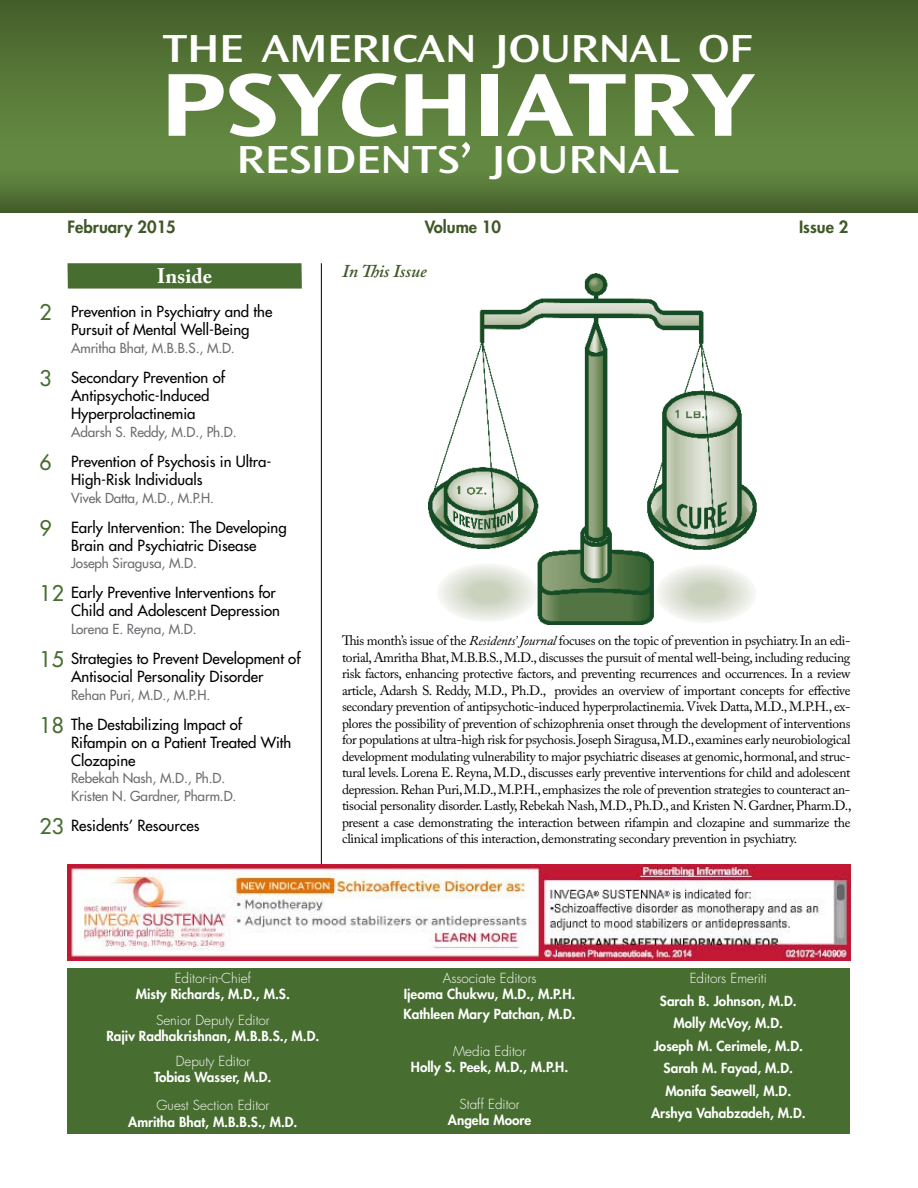
<style>
.page{position:relative;width:918px;height:1188px;background:#fff}
.page>*{position:absolute;margin:0;border:0;box-sizing:border-box;transform-origin:0 0}
.t1{font:700 expanded 93.3px "Ocean Sans Std";letter-spacing:.01em;color:#fff}
.t2{font:600 expanded 40.8px "Ocean Sans Std";color:#fff}
.t3{font:700 21px "Adobe Caslon Pro";color:#fff}
.t4{font:italic 600 18px "Adobe Caslon Pro";color:#405827}
.t5{font:800 16.5px "Futura Std";color:#405827}
.t6{font:500 15px/18px "Futura Std";color:#000;text-align:center}
.t7{font:13.5px/16.5px "Adobe Caslon Pro";letter-spacing:-.025em;color:#000;text-align:justify}
.t8{font:800 13.5px/22.5px "Futura Std";color:#fff}
.t9{font:500 13.5px/17.7px "Futura Std";letter-spacing:-.01em;color:#6d6e71}
.t10{font:300 13.5px "Futura Std";color:#fff}
.s1{font-weight:400;font-stretch:semi-expanded;font-size:58.35px}
.s2{font-size:21px;color:#476e30}
.s3{font-style:italic}
</style>
<div class="page">
<svg style="left:0;top:0;width:918px;height:213px;background:#557637"></svg>
<div style="left:68px;top:263px;width:234px;height:26px;background:#476e30"></div>
<hr style="left:321px;top:263px;width:1px;height:660px;background:#000">
<div style="left:68px;top:968px;width:782px;height:166px;background:#476e30"></div>
<img style="left:68px;top:864px;width:782px;height:97px">
<img style="left:429px;top:274px;width:328px;height:350px">
<h2 class="t2" style="left:163px;top:25px;width:591px">THE AMERICAN JOURNAL OF</h2>
<h1 class="t1" style="left:161px;top:51px;width:595px">PSYCHIATRY</h1>
<h2 class="t2" style="left:237px;top:136px;width:443px">RESIDENTS<span class="s1">’</span> JOURNAL</h2>
<p class="t5" style="left:68px;top:217px;width:110px">February 2015</p>
<p class="t5" style="left:425px;top:217px;width:78px">Volume 10</p>
<p class="t5" style="left:799px;top:217px;width:51px">Issue 2</p>
<h3 class="t3" style="left:157px;top:264px;width:57px">Inside</h3>
<h3 class="t4" style="left:342px;top:260px;width:86px">In This Issue</h3>
<p class="t6" style="left:40px;top:303px;width:234px"><span class="s2">2</span> Prevention in Psychiatry and the<br>Pursuit of Mental Well-Being</p>
<p class="t9" style="left:71px;top:339px;width:165px">Amritha Bhat, M.B.B.S., M.D.</p>
<p class="t6" style="left:71px;top:369px;width:155px;text-align:left;text-indent:-32px"><span class="s2">3</span> Secondary Prevention of<br>Antipsychotic-Induced<br>Hyperprolactinemia</p>
<p class="t9" style="left:71px;top:423px;width:167px">Adarsh S. Reddy, M.D., Ph.D.</p>
<p class="t6" style="left:71px;top:452px;width:202px;text-align:left;text-indent:-32px"><span class="s2">6</span> Prevention of Psychosis in Ultra-<br>High-Risk Individuals</p>
<p class="t9" style="left:71px;top:489px;width:145px">Vivek Datta, M.D., M.P.H.</p>
<p class="t6" style="left:40px;top:518px;width:249px"><span class="s2">9</span> Early Intervention: The Developing<br>Brain and Psychiatric Disease</p>
<p class="t9" style="left:71px;top:554px;width:127px">Joseph Siragusa, M.D.</p>
<p class="t6" style="left:40px;top:584px;width:242px;text-align:right"><span class="s2">12</span> Early Preventive Interventions for<br>Child and Adolescent Depression</p>
<p class="t9" style="left:71px;top:620px;width:127px">Lorena E. Reyna, M.D.</p>
<p class="t6" style="left:40px;top:649px;width:262px"><span class="s2">15</span> Strategies to Prevent Development of<br>Antisocial Personality Disorder</p>
<p class="t9" style="left:71px;top:686px;width:141px">Rehan Puri, M.D., M.P.H.</p>
<p class="t6" style="left:71px;top:715px;width:222px;text-align:left;text-indent:-32px"><span class="s2">18</span> The Destabilizing Impact of<br>Rifampin on a Patient Treated With<br>Clozapine</p>
<p class="t9" style="left:71px;top:770px;width:167px">Rebekah Nash, M.D., Ph.D.<br>Kristen N. Gardner, Pharm.D.</p>
<p class="t6" style="left:40px;top:817px;width:161px"><span class="s2">23</span> Residents’ Resources</p>
<p class="t7" style="left:342px;top:632px;width:511px">This month’s issue of the <span class="s3">Residents’ Journal</span> focuses on the topic of prevention in psychiatry. In an edi&shy;torial, Amritha Bhat, M.B.B.S., M.D., discusses the pursuit of mental well-being, including reducing risk factors, enhancing protective factors, and preventing recurrences and occurrences. In a review article, Adarsh S. Reddy, M.D., Ph.D., provides an overview of important concepts for effective secondary prevention of antipsychotic-induced hyperprolactinemia. Vivek Datta, M.D., M.P.H., ex&shy;plores the possibility of prevention of schizophrenia onset through the development of interventions for populations at ultra-high risk for psychosis. Joseph Siragusa, M.D., examines early neurobiological development modulating vulnerability to major psychiatric diseases at genomic, hormonal, and struc&shy;tural levels. Lorena E. Reyna, M.D., discusses early preventive interventions for child and adolescent depression. Rehan Puri, M.D., M.P.H., emphasizes the role of prevention strategies to counteract an&shy;tisocial personality disorder. Lastly, Rebekah Nash, M.D., Ph.D., and Kristen N. Gardner, Pharm.D., present a case demonstrating the interaction between rifampin and clozapine and summarize the clinical implications of this interaction, demonstrating secondary prevention in psychiatry.</p>
<p class="t10" style="left:175px;top:970px;width:78px">Editor-in-Chief</p>
<p class="t8" style="left:136px;top:983px;width:156px">Misty Richards, M.D., M.S.</p>
<p class="t10" style="left:156px;top:1011px;width:115px">Senior Deputy Editor</p>
<p class="t8" style="left:106px;top:1025px;width:215px">Rajiv Radhakrishnan, M.B.B.S., M.D.</p>
<p class="t10" style="left:176px;top:1053px;width:76px">Deputy Editor</p>
<p class="t8" style="left:154px;top:1066px;width:119px">Tobias Wasser, M.D.</p>
<p class="t10" style="left:157px;top:1097px;width:114px">Guest Section Editor</p>
<p class="t8" style="left:128px;top:1110px;width:171px">Amritha Bhat, M.B.B.S., M.D.</p>
<p class="t10" style="left:443px;top:970px;width:95px">Associate Editors</p>
<p class="t8" style="left:403px;top:985px;width:174px;line-height:19.2px">Ijeoma Chukwu, M.D., M.P.H.<br>Kathleen Mary Patchan, M.D.</p>
<p class="t10" style="left:453px;top:1043px;width:74px">Media Editor</p>
<p class="t8" style="left:411px;top:1056px;width:159px">Holly S. Peek, M.D., M.P.H.</p>
<p class="t10" style="left:460px;top:1096px;width:62px">Staff Editor</p>
<p class="t8" style="left:448px;top:1109px;width:85px">Angela Moore</p>
<p class="t10" style="left:690px;top:970px;width:79px">Editors Emeriti</p>
<p class="t8" style="left:651px;top:989px;width:156px;text-align:center">Sarah B. Johnson, M.D.<br>Molly McVoy, M.D.<br>Joseph M. Cerimele, M.D.<br>Sarah M. Fayad, M.D.<br>Monifa Seawell, M.D.<br>Arshya Vahabzadeh, M.D.</p>
</div>
